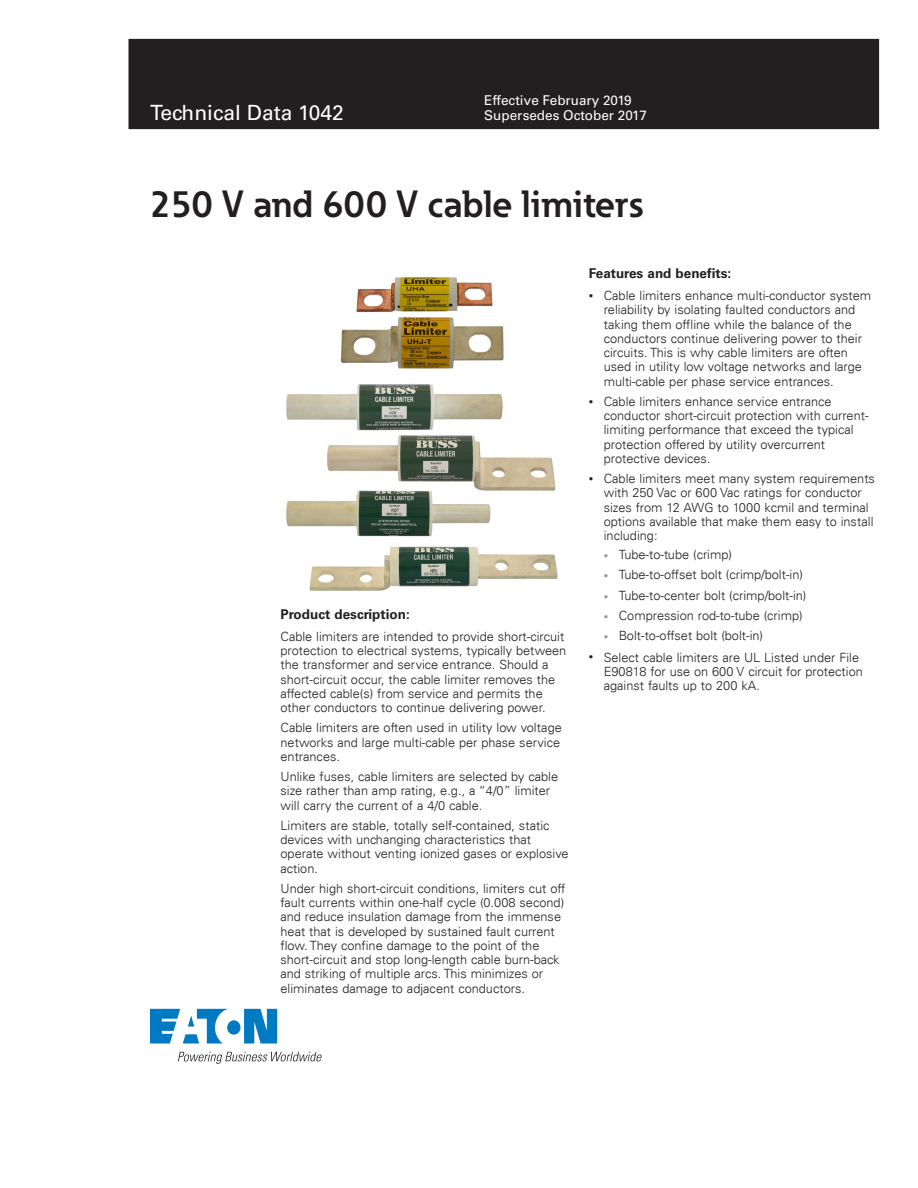
<style>
.page{position:relative;width:918px;height:1188px;background:#fff}
.page>*{position:absolute;margin:0;border:0;box-sizing:border-box;transform-origin:0 0}
._01_Head1{font:700 37.5px "Eaton";color:#231f20}
.t1{font:21px "Univers LT Std";color:#fff}
.t2{font:13.5px/15px "Univers LT Std";color:#fff}
._01_Head2{font:700 13.5px "Univers LT Std";color:#231f20}
._02_Body{font:300 12.75px/14.2px "Univers LT";color:#231f20}
.s1{font-family:"Univers LT Std";font-size:9px}
.s2{font-family:"Univers LT Std";font-size:9px;color:#939598}
</style>
<div class="page">
<div style="left:129px;top:39px;width:750px;height:90px;background:#231f20"></div>
<svg style="left:150px;top:1009px;width:127px;height:35px"></svg>
<svg style="left:178px;top:1052px;width:144px;height:12px"></svg>
<img style="left:286px;top:384px;width:272px;height:207px">
<img style="left:340px;top:277px;width:164px;height:92px">
<h2 class="t1" style="left:150px;top:100px;width:195px">Technical Data 1042</h2>
<p class="t2" style="left:484px;top:93px;width:164px">Effective February 2019<br>Supersedes October 2017</p>
<p class="_01_Head1" style="left:150px;top:181px;width:495px">250 V and 600 V cable limiters</p>
<p class="_01_Head2" style="left:280px;top:606px;width:131px">Product description:</p>
<p class="_02_Body" style="left:280px;top:629px;width:287px">Cable limiters are intended to provide short-circuit protection to electrical systems, typically between the transformer and service entrance. Should a short-circuit occur, the cable limiter removes the affected cable(s) from service and permits the other conductors to continue delivering power.</p>
<p class="_02_Body" style="left:280px;top:721px;width:283px">Cable limiters are often used in utility low voltage networks and large multi-cable per phase service entrances.</p>
<p class="_02_Body" style="left:280px;top:769px;width:279px">Unlike fuses, cable limiters are selected by cable size rather than amp rating, e.g., a “4/0” limiter will carry the current of a 4/0 cable.</p>
<p class="_02_Body" style="left:280px;top:818px;width:290px">Limiters are stable, totally self-contained, static devices with unchanging characteristics that operate without venting ionized gases or explosive action.</p>
<p class="_02_Body" style="left:280px;top:881px;width:286px">Under high short-circuit conditions, limiters cut off fault currents within one-half cycle (0.008 second) and reduce insulation damage from the immense heat that is developed by sustained fault current flow. They confine damage to the point of the short-circuit and stop long-length cable burn-back and striking of multiple arcs. This minimizes or eliminates damage to adjacent conductors.</p>
<p class="_01_Head2" style="left:589px;top:266px;width:144px">Features and benefits:</p>
<p class="_02_Body" style="left:604px;top:288px;width:269px;text-indent:-15px"><span class="s1">•</span> Cable limiters enhance multi-conductor system reliability by isolating faulted conductors and taking them offline while the balance of the conductors continue delivering power to their circuits. This is why cable limiters are often used in utility low voltage networks and large multi-cable per phase service entrances.</p>
<p class="_02_Body" style="left:604px;top:394px;width:266px;text-indent:-15px"><span class="s1">•</span> Cable limiters enhance service entrance conductor short-circuit protection with current&shy;limiting performance that exceed the typical protection offered by utility overcurrent protective devices.</p>
<p class="_02_Body" style="left:604px;top:471px;width:273px;text-indent:-15px"><span class="s1">•</span> Cable limiters meet many system requirements with 250 Vac or 600 Vac ratings for conductor sizes from 12 AWG to 1000 kcmil and terminal options available that make them easy to install including:</p>
<p class="_02_Body" style="left:604px;top:548px;width:130px"><span class="s2">•</span> Tube-to-tube (crimp)</p>
<p class="_02_Body" style="left:604px;top:568px;width:201px"><span class="s2">•</span> Tube-to-offset bolt (crimp/bolt-in)</p>
<p class="_02_Body" style="left:604px;top:588px;width:204px"><span class="s2">•</span> Tube-to-center bolt (crimp/bolt-in)</p>
<p class="_02_Body" style="left:604px;top:608px;width:200px"><span class="s2">•</span> Compression rod-to-tube (crimp)</p>
<p class="_02_Body" style="left:604px;top:629px;width:161px"><span class="s2">•</span> Bolt-to-offset bolt (bolt-in)</p>
<p class="_02_Body" style="left:604px;top:650px;width:261px;text-indent:-15px"><span class="s1">•</span> Select cable limiters are UL Listed under File<br>E90818 for use on 600 V circuit for protection against faults up to 200 kA.</p>
</div>
